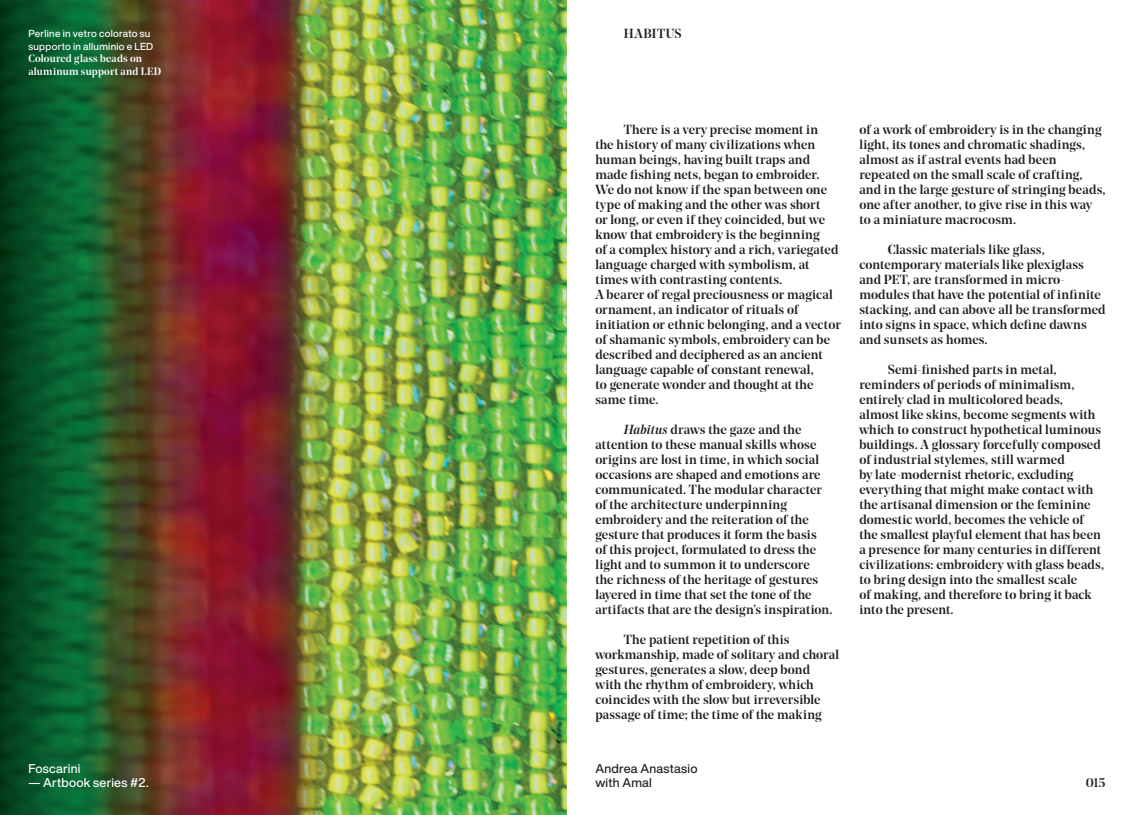
<style>
.page{position:relative;width:1134px;height:815px;background:#fff}
.page>*{position:absolute;margin:0;border:0;box-sizing:border-box;transform-origin:0 0}
.t1{font:500 13.12px/15px "Noe Display";letter-spacing:.01em;color:#231f20}
.t2{font:500 13.12px "Noe Display";letter-spacing:.04em;color:#231f20}
.t3{font:500 12.5px "Helvetica Now Display";letter-spacing:.02em;color:#fff}
.t4{font:500 12.5px/13.8px "Helvetica Now Display";letter-spacing:.02em;color:#231f20}
.t5{font:500 12.5px "Noe Display";color:#231f20}
.t6{font:500 10.62px/12.5px "Noe Display";letter-spacing:.02em;color:#fff}
.t7{font:500 10px/12.5px "Helvetica Now Display";letter-spacing:.025em;color:#fff}
.s1{font-style:italic}
</style>
<div class="page">
<img style="left:0;top:0;width:567px;height:815px">
<p class="t7" style="left:28px;top:27px;width:126px">Perline in vetro colorato su supporto in alluminio e LED</p>
<p class="t6" style="left:28px;top:52px;width:134px">Coloured glass beads on aluminum support and LED</p>
<p class="t2" style="left:624px;top:25px;width:59px">HABITUS</p>
<p class="t1" style="left:595px;top:122px;width:247px;text-indent:28px">There is a very precise moment in<br>the history of many civilizations when human beings, having built traps and made fishing nets, began to embroider.<br>We do not know if the span between one type of making and the other was short<br>or long, or even if they coincided, but we know that embroidery is the beginning<br>of a complex history and a rich, variegated language charged with symbolism, at times with contrasting contents.<br>A bearer of regal preciousness or magical ornament, an indicator of rituals of initiation or ethnic belonging, and a vector of shamanic symbols, embroidery can be described and deciphered as an ancient language capable of constant renewal,<br>to generate wonder and thought at the same time.</p>
<p class="t1" style="left:595px;top:422px;width:239px;text-indent:28px"><span class="s1">Habitus</span> draws the gaze and the attention to these manual skills whose origins are lost in time, in which social occasions are shaped and emotions are communicated. The modular character of the architecture underpinning embroidery and the reiteration of the gesture that produces it form the basis<br>of this project, formulated to dress the light and to summon it to underscore<br>the richness of the heritage of gestures layered in time that set the tone of the artifacts that are the design’s inspiration.</p>
<p class="t1" style="left:595px;top:632px;width:245px;text-indent:28px">The patient repetition of this workmanship, made of solitary and choral gestures, generates a slow, deep bond with the rhythm of embroidery, which coincides with the slow but irreversible passage of time; the time of the making</p>
<p class="t1" style="left:859px;top:122px;width:248px">of a work of embroidery is in the changing light, its tones and chromatic shadings, almost as if astral events had been repeated on the small scale of crafting, and in the large gesture of stringing beads, one after another, to give rise in this way to a miniature macrocosm.</p>
<p class="t1" style="left:859px;top:242px;width:248px;text-indent:28px">Classic materials like glass, contemporary materials like plexiglass and PET, are transformed in micro&shy;modules that have the potential of infinite stacking, and can above all be transformed into signs in space, which define dawns and sunsets as homes.</p>
<p class="t1" style="left:859px;top:362px;width:246px;text-indent:28px">Semi-finished parts in metal, reminders of periods of minimalism, entirely clad in multicolored beads, almost like skins, become segments with which to construct hypothetical luminous buildings. A glossary forcefully composed of industrial stylemes, still warmed<br>by late-modernist rhetoric, excluding everything that might make contact with the artisanal dimension or the feminine domestic world, becomes the vehicle of the smallest playful element that has been a presence for many centuries in different civilizations: embroidery with glass beads, to bring design into the smallest scale<br>of making, and therefore to bring it back into the present.</p>
<p class="t3" style="left:28px;top:760px;width:54px">Foscarini</p>
<p class="t3" style="left:28px;top:774px;width:122px">— Artbook series #2.</p>
<p class="t5" style="left:1086px;top:774px;width:21px">015</p>
<p class="t4" style="left:595px;top:761px;width:104px">Andrea Anastasio with Amal</p>
</div>
